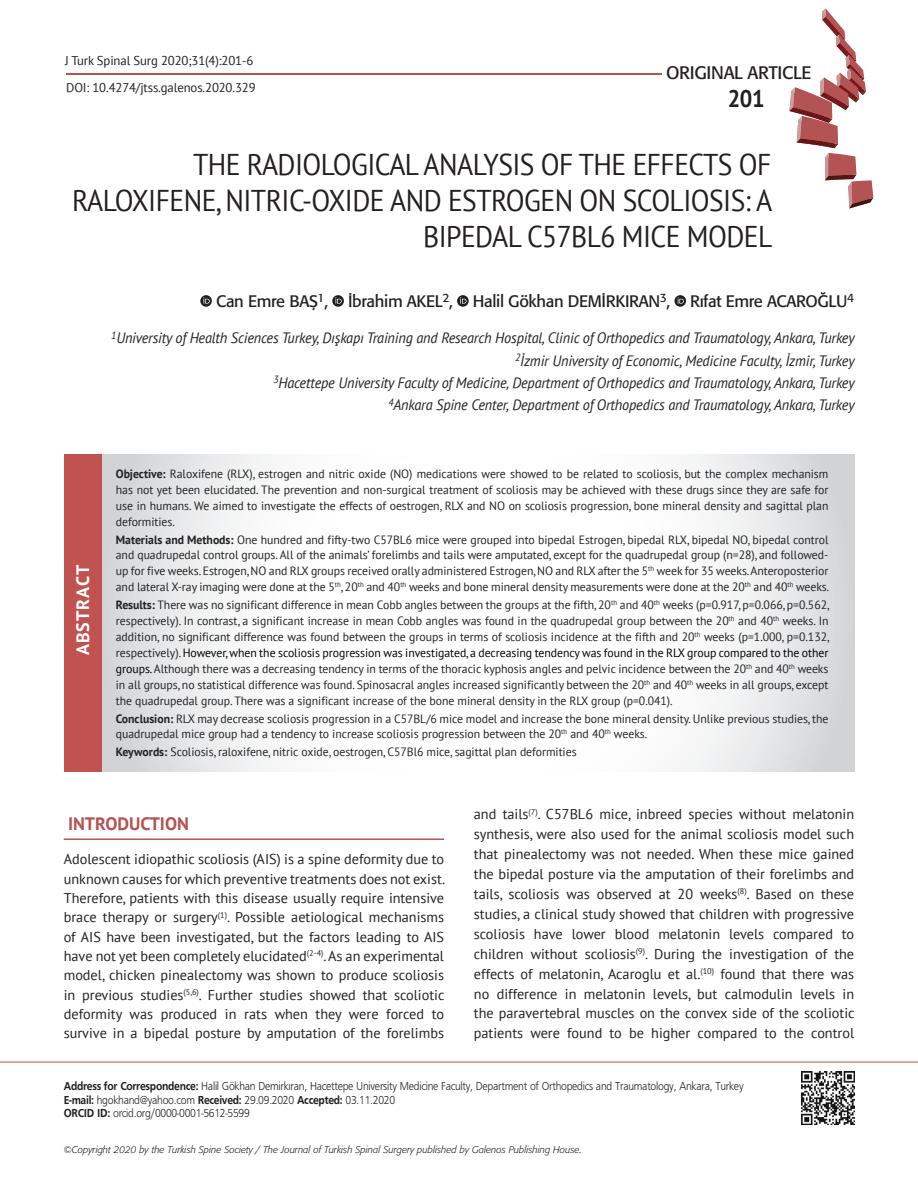
<style>
.page{position:relative;width:918px;height:1188px;background:#fff}
.page>*{position:absolute;margin:0;border:0;box-sizing:border-box;transform-origin:0 0}
.ANA_BASLIK{font:30px/36px "PT Sans";letter-spacing:-.02em;color:#231f20;text-align:right;scale:.92 1}
.t1{font:700 24px "PT Sans";color:#231f20;scale:.92 1}
.t2{font:18px "Formata Tr";letter-spacing:-.015em;color:#231f20}
.ARA_BASLIKkkkkk{font:700 18px "PT Sans";color:#b35353}
.t3{font:700 18px "PT Sans";letter-spacing:.05em;color:#fff}
.YAZARLAR{font:16.5px "Formata Tr";letter-spacing:-.02em;color:#231f20}
.KURUM_2{font:italic 15px "PT Sans";letter-spacing:-.01em;color:#231f20;scale:.95 1}
.YAZI{font:14.25px/20px "PT Sans";color:#231f20;text-align:justify}
.SAYFA_NO-C{font:12.75px "PT Sans";letter-spacing:-.01em;color:#231f20}
.OZET{font:12px/15.9px "PT Sans";letter-spacing:-.005em;color:#222;text-align:justify}
.ADRES{font:12px "Frugal Normal Tr";letter-spacing:-.025em;color:#231f20;scale:.9 1}
.t4{font:9.75px "Formata Light Ita Tr";color:#231f20}
.s1{font-weight:700}
.s2{color:#000}
.s3{font-family:"Frugal Bold Tr"}
</style>
<div class="page">
<hr style="left:66px;top:73px;width:595px;height:1px;background:#b35353">
<svg style="left:790px;top:8px;width:83px;height:200px"></svg>
<hr style="left:0;top:1062px;width:918px;height:1px;background:#b35353">
<img style="left:801px;top:1071px;width:53px;height:53px">
<svg style="left:101px;top:454px;width:753px;height:317px"></svg>
<hr style="left:64px;top:838px;width:380px;height:2px;background:#c0524f">
<div style="left:64px;top:454px;width:37px;height:317px;background:#c0524f"></div>
<svg style="left:200px;top:295px;width:12px;height:12px"></svg>
<svg style="left:203px;top:297px;width:7px;height:7px"></svg>
<svg style="left:332px;top:295px;width:12px;height:12px"></svg>
<svg style="left:335px;top:297px;width:7px;height:7px"></svg>
<svg style="left:457px;top:295px;width:12px;height:12px"></svg>
<svg style="left:460px;top:297px;width:7px;height:7px"></svg>
<svg style="left:674px;top:295px;width:12px;height:12px"></svg>
<svg style="left:678px;top:297px;width:6px;height:7px"></svg>
<p class="SAYFA_NO-C" style="left:65px;top:52px;width:190px">J Turk Spinal Surg 2020;31(4):201-6</p>
<p class="SAYFA_NO-C" style="left:66px;top:79px;width:191px">DOI: 10.4274/jtss.galenos.2020.329</p>
<h3 class="t2" style="left:666px;top:62px;width:147px">ORIGINAL ARTICLE</h3>
<h2 class="t1" style="left:728px;top:83px;width:41px">201</h2>
<p class="ANA_BASLIK" style="left:72px;top:146px;width:763px">THE RADIOLOGICAL ANALYSIS OF THE EFFECTS OF<br>RALOXIFENE, NITRIC-OXIDE AND ESTROGEN ON SCOLIOSIS: A<br>BIPEDAL C57BL6 MICE MODEL</p>
<p class="YAZARLAR" style="left:216px;top:291px;width:640px">Can Emre BAŞ<sup>1</sup>, İbrahim AKEL<sup>2</sup>, Halil Gökhan DEMİRKIRAN<sup>3</sup>, Rıfat Emre ACAROĞLU<sup>4</sup></p>
<p class="KURUM_2" style="left:111px;top:329px;width:784px"><sup>1</sup>University of Health Sciences Turkey, Dışkapı Training and Research Hospital, Clinic of Orthopedics and Traumatology, Ankara, Turkey</p>
<p class="KURUM_2" style="left:515px;top:351px;width:359px"><sup>2</sup>İzmir University of Economic, Medicine Faculty, İzmir, Turkey</p>
<p class="KURUM_2" style="left:273px;top:373px;width:613px"><sup>3</sup>Hacettepe University Faculty of Medicine, Department of Orthopedics and Traumatology, Ankara, Turkey</p>
<p class="KURUM_2" style="left:388px;top:395px;width:492px"><sup>4</sup>Ankara Spine Center, Department of Orthopedics and Traumatology, Ankara, Turkey</p>
<p class="t3" style="left:71px;top:655px;width:92px;rotate:-90deg">ABSTRACT</p>
<p class="OZET" style="left:116px;top:466px;width:714px"><span class="s1">Objective:</span> Raloxifene (RLX), estrogen and nitric oxide (NO) medications were showed to be related to scoliosis, but the complex mechanism has not yet been elucidated. The prevention and non-surgical treatment of scoliosis may be achieved with these drugs since they are safe for use in humans. We aimed to investigate the effects of oestrogen, RLX and NO on scoliosis progression, bone mineral density and sagittal plan deformities.</p>
<p class="OZET" style="left:116px;top:531px;width:715px"><span class="s1">Materials and Methods:</span> One hundred and fifty-two C57BL6 mice were grouped into bipedal Estrogen, bipedal RLX, bipedal NO, bipedal control and quadrupedal control groups. All of the animals’ forelimbs and tails were amputated, except for the quadrupedal group (n=28), and followed&shy;up for five weeks. Estrogen, NO and RLX groups received orally administered Estrogen, NO and RLX after the 5<sup>th</sup> week for 35 weeks. Anteroposterior and lateral X-ray imaging were done at the 5<sup>th</sup>, 20<sup>th</sup> and 40<sup>th</sup> weeks and bone mineral density measurements were done at the 20<sup>th</sup> and 40<sup>th</sup> weeks.</p>
<p class="OZET" style="left:116px;top:597px;width:715px"><span class="s1">Results:</span> There was no significant difference in mean Cobb angles between the groups at the fifth, 20<sup>th</sup> and 40<sup>th</sup> weeks (p=0.917, p=0.066, p=0.562, respectively). In contrast, a significant increase in mean Cobb angles was found in the quadrupedal group between the 20<sup>th</sup> and 40<sup>th</sup> weeks. In addition, no significant difference was found between the groups in terms of scoliosis incidence at the fifth and 20<sup>th</sup> weeks (p=1.000, p=0.132, respectively). <span class="s2">However, when the scoliosis progression was investigated, a decreasing tendency was found in the RLX group compared to the other groups.</span> Although there was a decreasing tendency in terms of the thoracic kyphosis angles and pelvic incidence between the 20<sup>th</sup> and 40<sup>th</sup> weeks in all groups, no statistical difference was found. Spinosacral angles increased significantly between the 20<sup>th</sup> and 40<sup>th</sup> weeks in all groups, except the quadrupedal group. There was a significant increase of the bone mineral density in the RLX group (p=0.041).</p>
<p class="OZET" style="left:116px;top:710px;width:714px"><span class="s1">Conclusion:</span> RLX may decrease scoliosis progression in a C57BL/6 mice model and increase the bone mineral density. Unlike previous studies, the quadrupedal mice group had a tendency to increase scoliosis progression between the 20<sup>th</sup> and 40<sup>th</sup> weeks.</p>
<p class="OZET" style="left:116px;top:744px;width:462px"><span class="s1">Keywords:</span> Scoliosis, raloxifene, nitric oxide, oestrogen, C57Bl6 mice, sagittal plan deformities</p>
<p class="ARA_BASLIKkkkkk" style="left:68px;top:812px;width:122px">INTRODUCTION</p>
<p class="YAZI" style="left:64px;top:849px;width:383px;line-height:19.4px">Adolescent idiopathic scoliosis (AIS) is a spine deformity due to unknown causes for which preventive treatments does not exist.<br>Therefore, patients with this disease usually require intensive brace therapy or surgery<sup>(1)</sup>. Possible aetiological mechanisms of AIS have been investigated, but the factors leading to AIS have not yet been completely elucidated<sup>(2-4)</sup>. As an experimental model, chicken pinealectomy was shown to produce scoliosis in previous studies<sup>(5,6)</sup>. Further studies showed that scoliotic deformity was produced in rats when they were forced to survive in a bipedal posture by amputation of the forelimbs</p>
<p class="YAZI" style="left:474px;top:804px;width:382px">and tails<sup>(7)</sup>. C57BL6 mice, inbreed species without melatonin synthesis, were also used for the animal scoliosis model such that pinealectomy was not needed. When these mice gained the bipedal posture via the amputation of their forelimbs and tails, scoliosis was observed at 20 weeks<sup>(8)</sup>. Based on these studies, a clinical study showed that children with progressive scoliosis have lower blood melatonin levels compared to children without scoliosis<sup>(9)</sup>. During the investigation of the effects of melatonin, Acaroglu et al.<sup>(10)</sup> found that there was no difference in melatonin levels, but calmodulin levels in the paravertebral muscles on the convex side of the scoliotic patients were found to be higher compared to the control</p>
<p class="ADRES" style="left:64px;top:1080px;width:757px"><span class="s3">Address for Correspondence:</span> Halil Gökhan Demirkıran, Hacettepe University Medicine Faculty, Department of Orthopedics and Traumatology, Ankara, Turkey</p>
<p class="ADRES" style="left:64px;top:1093px;width:370px"><span class="s3">E-mail:</span> hgokhand@yahoo.com <span class="s3">Received:</span> 29.09.2020 <span class="s3">Accepted:</span> 03.11.2020</p>
<p class="ADRES" style="left:64px;top:1107px;width:208px"><span class="s3">ORCID ID:</span> orcid.org/0000-0001-5612-5599</p>
<p class="t4" style="left:64px;top:1144px;width:519px">©Copyright 2020 by the Turkish Spine Society / The Journal of Turkish Spinal Surgery published by Galenos Publishing House.</p>
</div>
